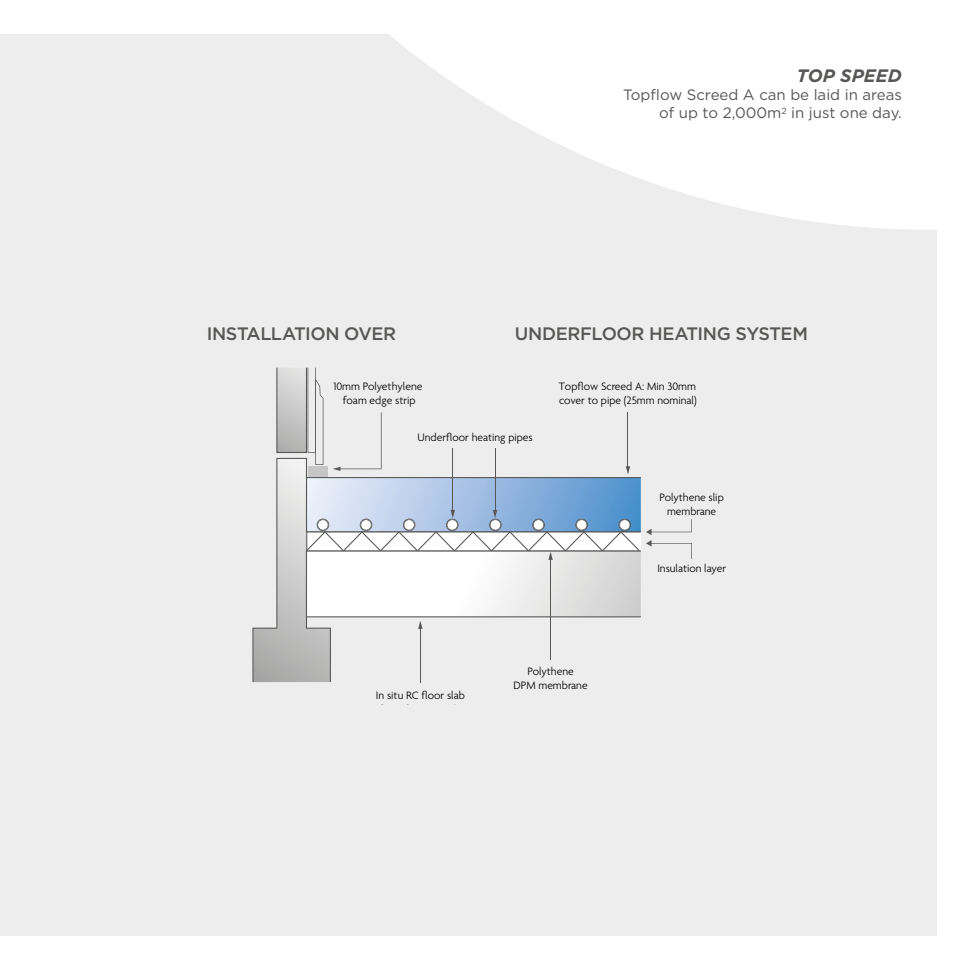
<style>
.page{position:relative;width:970px;height:970px;background:#fff}
.page>*{position:absolute;margin:0;border:0;box-sizing:border-box;transform-origin:0 0}
.t1{font:500 18px "Gotham";letter-spacing:-.025em;color:#575756}
.t2{font:italic 700 18px "Gotham";color:#575756}
.t3{font:15px/18px "Gotham";color:#575756;text-align:right}
.t4{font:300 11.55px/14px "Agenda";color:#000;text-align:center}
</style>
<div class="page">
<div style="left:0;top:34px;width:936px;height:901px;background:#ededed"></div>
<hr style="left:420px;top:627px;width:1px;height:56px;background:#575756">
<svg style="left:252px;top:367px;width:388px;height:315px"></svg>
<svg style="left:646px;top:519px;width:46px;height:40px"></svg>
<svg style="left:389px;top:34px;width:547px;height:196px;fill:#fff"></svg>
<h1 class="t2" style="left:796px;top:64px;width:107px">TOP SPEED</h1>
<p class="t3" style="left:623px;top:86px;width:280px">Topflow Screed A can be laid in areas of up to 2,000m<sup>2</sup> in just one day.</p>
<h1 class="t1" style="left:207px;top:322px;width:191px">INSTALLATION OVER</h1>
<h1 class="t1" style="left:514px;top:322px;width:295px">UNDERFLOOR HEATING SYSTEM</h1>
<p class="t4" style="left:333px;top:380px;width:91px">10mm Polyethylene foam edge strip</p>
<p class="t4" style="left:417px;top:430px;width:117px">Underfloor heating pipes</p>
<p class="t4" style="left:559px;top:380px;width:139px;text-align:left">Topflow Screed A: Min 30mm cover to pipe (25mm nominal)</p>
<p class="t4" style="left:659px;top:491px;width:66px">Polythene slip membrane</p>
<p class="t4" style="left:657px;top:562px;width:70px">Insulation layer</p>
<p class="t4" style="left:376px;top:689px;width:91px">In situ RC floor slab</p>
<p class="t4" style="left:513px;top:664px;width:76px">Polythene<br>DPM membrane</p>
</div>
